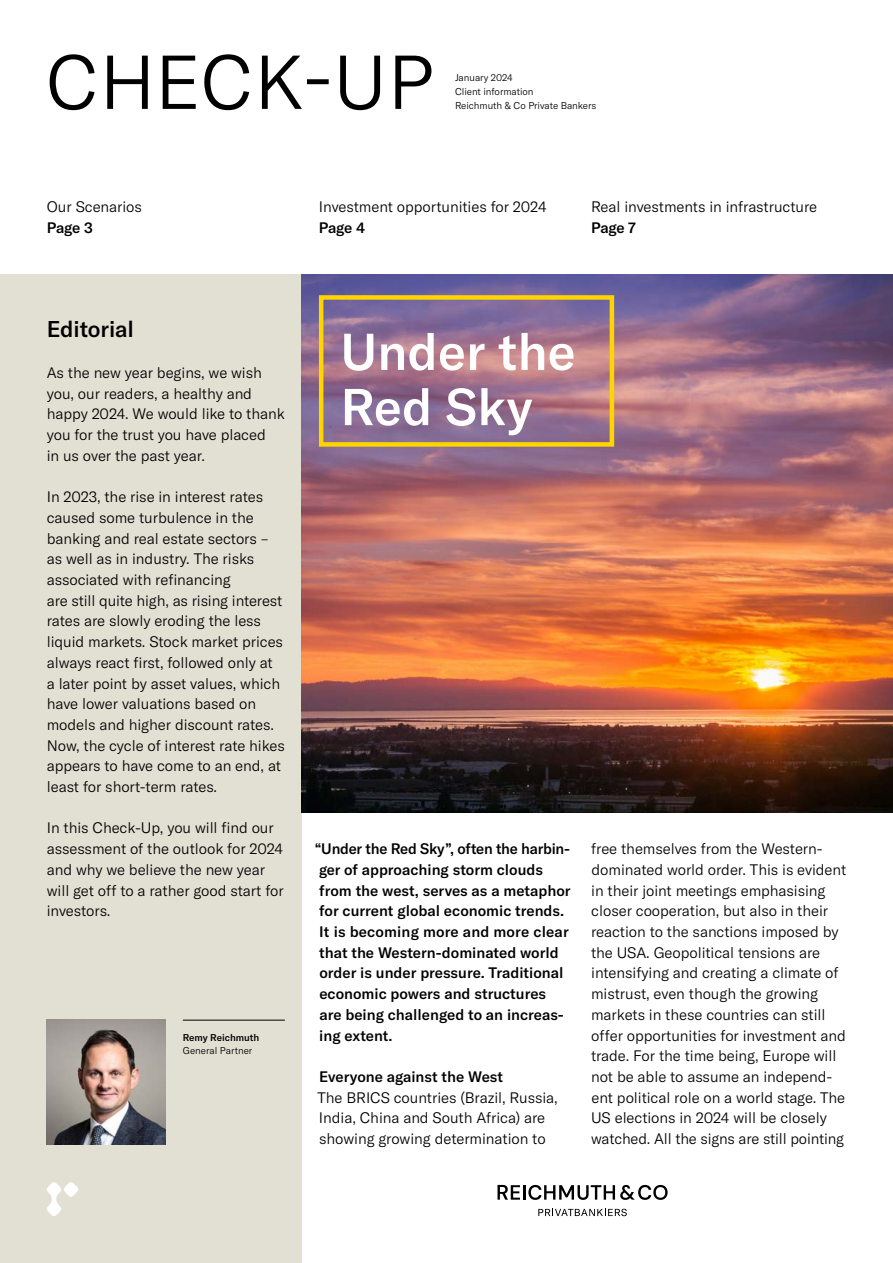
<style>
.page{position:relative;width:893px;height:1263px;background:#fff}
.page>*{position:absolute;margin:0;border:0;box-sizing:border-box;transform-origin:0 0}
.t1{font:500 51px/55.2px "GT America";color:#fff}
.t2{font:500 22.5px "GT America";letter-spacing:-.005em;color:#000}
.t3{font:300 15px/20.7px "GT America";letter-spacing:-.005em;color:#000}
.t4{font:500 15px/20.7px "GT America";color:#000}
.t5{font:300 9.75px/13.8px "GT America";letter-spacing:-.005em;color:#000}
.t6{font:500 9.75px "GT America";color:#000}
</style>
<div class="page">
<div style="left:0;top:274px;width:302px;height:989px;background:#e2e0d3"></div>
<svg style="left:497px;top:1185px;width:23px;height:15px"></svg>
<hr style="left:523px;top:1185px;width:3px;height:15px;background:#000">
<svg style="left:528px;top:1185px;width:140px;height:15px"></svg>
<svg style="left:538px;top:1209px;width:89px;height:7px"></svg>
<svg style="left:47px;top:1182px;width:31px;height:34px"></svg>
<svg style="left:50px;top:54px;width:381px;height:56px"></svg>
<img style="left:302px;top:274px;width:591px;height:539px">
<div style="left:319px;top:295px;width:295px;height:152px;border:4px solid #ffd500"></div>
<img style="left:47px;top:1020px;width:119px;height:124px">
<hr style="left:183px;top:1020px;width:102px;height:1px;background:#000">
<p class="t5" style="left:455px;top:71px;width:143px">January 2024<br>Client information<br>Reichmuth &amp; Co Private Bankers</p>
<p class="t3" style="left:47px;top:197px;width:97px">Our Scenarios</p>
<p class="t4" style="left:47px;top:217px;width:47px">Page 3</p>
<p class="t3" style="left:319px;top:197px;width:229px">Investment opportunities for 2024</p>
<p class="t4" style="left:319px;top:217px;width:48px">Page 4</p>
<p class="t3" style="left:591px;top:197px;width:228px">Real investments in infrastructure</p>
<p class="t4" style="left:591px;top:217px;width:46px">Page 7</p>
<h2 class="t2" style="left:47px;top:315px;width:89px">Editorial</h2>
<p class="t3" style="left:47px;top:362px;width:240px">As the new year begins, we wish you, our readers, a healthy and happy 2024. We would like to thank you for the trust you have placed<br>in us over the past year.</p>
<p class="t3" style="left:47px;top:487px;width:240px">In 2023, the rise in interest rates caused some turbulence in the banking and real estate sectors – as well as in industry. The risks associated with refinancing<br>are still quite high, as rising interest rates are slowly eroding the less liquid markets. Stock market prices always react first, followed only at<br>a later point by asset values, which have lower valuations based on models and higher discount rates.<br>Now, the cycle of interest rate hikes appears to have come to an end, at least for short-term rates.</p>
<p class="t3" style="left:47px;top:818px;width:238px">In this Check-Up, you will find our assessment of the outlook for 2024 and why we believe the new year will get off to a rather good start for investors.</p>
<p class="t6" style="left:183px;top:1031px;width:78px">Remy Reichmuth</p>
<p class="t5" style="left:183px;top:1044px;width:71px">General Partner</p>
<h1 class="t1" style="left:340px;top:324px;width:237px">Under the<br>Red Sky</h1>
<p class="t4" style="left:315px;top:838px;width:257px">“Under the Red Sky”, often the harbin&shy;ger of approaching storm clouds from the west, serves as a metaphor for current global economic trends.<br>It is becoming more and more clear that the Western-dominated world order is under pressure. Traditional economic powers and structures<br>are being challenged to an increas&shy;ing extent.</p>
<p class="t4" style="left:319px;top:1066px;width:186px">Everyone against the West</p>
<p class="t3" style="left:317px;top:1087px;width:242px">The BRICS countries (Brazil, Russia,<br>India, China and South Africa) are showing growing determination to</p>
<p class="t3" style="left:591px;top:838px;width:257px">free themselves from the Western&shy;dominated world order. This is evident in their joint meetings emphasising closer cooperation, but also in their reaction to the sanctions imposed by the USA. Geopolitical tensions are intensifying and creating a climate of mistrust, even though the growing markets in these countries can still offer opportunities for investment and trade. For the time being, Europe will not be able to assume an independ&shy;ent political role on a world stage. The US elections in 2024 will be closely watched. All the signs are still pointing</p>
</div>
